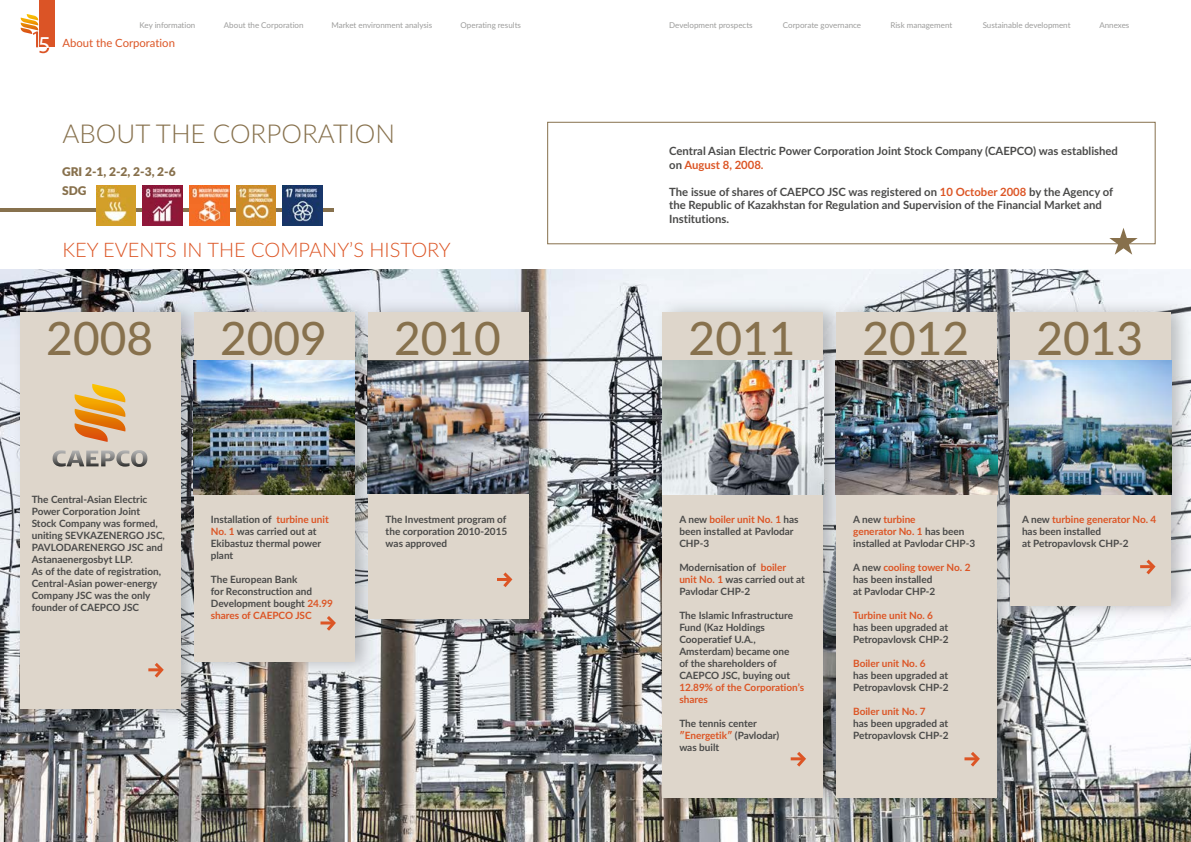
<style>
.page{position:relative;width:1191px;height:842px;background:#fff}
.page>*{position:absolute;margin:0;border:0;box-sizing:border-box;transform-origin:0 0}
.t1{font:500 46px "Lato";color:#87714d}
.t2{font:300 26px "Lato";color:#87714d}
.t3{font:300 20px "Lato";color:#dc5525}
.t4{font:900 12px/19.3px "Lato";color:#87704c}
.t5{font:700 11.3px/13.6px "Lato";color:#4a4a49}
.t6{font:11.3px "Lato";color:#dc5525}
.t7{font:700 10px/12px "Lato";color:#4a4a49}
.t8{font:700 10px/12px "Lato";color:#dc5525}
.t9{font:8px "Lato";color:#9d9d9c}
.s1{font-family:"Myriad Pro";font-size:24.4px;color:#fff}
.s2{color:#dc5525}
</style>
<div class="page">
<div style="left:39px;top:0;width:15px;height:47px;background:#db5426"></div>
<svg style="left:20px;top:14px;width:29px;height:39px"></svg>
<hr style="left:0;top:208px;width:333px;height:3px;background:#87714d">
<img style="left:96px;top:186px;width:40px;height:39px">
<img style="left:143px;top:186px;width:39px;height:39px">
<img style="left:189px;top:186px;width:40px;height:39px">
<img style="left:236px;top:186px;width:40px;height:39px">
<img style="left:283px;top:186px;width:39px;height:39px">
<img style="left:0;top:269px;width:1191px;height:573px">
<div style="left:13px;top:298px;width:191px;height:428px;background:#4a4a49;opacity:.35"></div>
<div style="left:20px;top:312px;width:160px;height:397px;background:#ded6cb"></div>
<div style="left:187px;top:298px;width:191px;height:380px;background:#4a4a49;opacity:.35"></div>
<div style="left:194px;top:312px;width:160px;height:350px;background:#ded6cb"></div>
<div style="left:361px;top:298px;width:191px;height:337px;background:#4a4a49;opacity:.35"></div>
<div style="left:368px;top:312px;width:160px;height:306px;background:#ded6cb"></div>
<svg style="left:151px;top:663px;width:13px;height:15px"></svg>
<hr style="left:148px;top:668px;width:14px;height:3px;background:#dc5525">
<svg style="left:324px;top:616px;width:12px;height:15px"></svg>
<hr style="left:320px;top:621px;width:14px;height:3px;background:#dc5525">
<svg style="left:497px;top:572px;width:16px;height:15px"></svg>
<img style="left:193px;top:361px;width:162px;height:133px">
<img style="left:367px;top:361px;width:161px;height:133px">
<div style="left:547px;top:122px;width:608px;height:122px;border:1px solid #87714d"></div>
<svg style="left:1109px;top:228px;width:28px;height:27px"></svg>
<div style="left:655px;top:298px;width:191px;height:516px;background:#4a4a49;opacity:.35"></div>
<div style="left:662px;top:312px;width:161px;height:486px;background:#ded6cb"></div>
<div style="left:829px;top:298px;width:191px;height:516px;background:#4a4a49;opacity:.35"></div>
<div style="left:836px;top:312px;width:160px;height:486px;background:#ded6cb"></div>
<div style="left:1003px;top:298px;width:188px;height:324px;background:#4a4a49;opacity:.35"></div>
<div style="left:1010px;top:312px;width:160px;height:293px;background:#ded6cb"></div>
<svg style="left:794px;top:752px;width:12px;height:15px"></svg>
<hr style="left:790px;top:757px;width:14px;height:3px;background:#dc5525">
<svg style="left:964px;top:752px;width:16px;height:15px"></svg>
<svg style="left:1140px;top:559px;width:16px;height:16px"></svg>
<img style="left:662px;top:361px;width:161px;height:133px">
<img style="left:836px;top:361px;width:161px;height:133px">
<img style="left:1009px;top:361px;width:162px;height:133px">
<svg style="left:53px;top:450px;width:94px;height:17px"></svg>
<svg style="left:74px;top:384px;width:52px;height:58px"></svg>
<p class="t9" style="left:140px;top:20px;width:57px">Key information</p>
<p class="t9" style="left:224px;top:20px;width:81px">About the Corporation</p>
<p class="t9" style="left:331px;top:20px;width:102px">Market environment analysis</p>
<p class="t9" style="left:460px;top:20px;width:62px">Operating results</p>
<p class="t9" style="left:669px;top:20px;width:85px">Development prospects</p>
<p class="t9" style="left:783px;top:20px;width:80px">Corporate governance</p>
<p class="t9" style="left:890px;top:20px;width:63px">Risk management</p>
<p class="t9" style="left:982px;top:20px;width:89px">Sustainable development</p>
<p class="t9" style="left:1099px;top:20px;width:32px">Annexes</p>
<p class="t6" style="left:38px;top:35px;width:138px"><span class="s1">5</span> About the Corporation</p>
<h2 class="t2" style="left:62px;top:115px;width:334px">ABOUT THE CORPORATION</h2>
<p class="t4" style="left:62px;top:162px;width:115px">GRI 2-1, 2-2, 2-3, 2-6<br>SDG</p>
<h3 class="t3" style="left:62px;top:236px;width:390px">KEY EVENTS IN THE COMPANY’S HISTORY</h3>
<h1 class="t1" style="left:46px;top:305px;width:108px">2008</h1>
<h1 class="t1" style="left:220px;top:305px;width:108px">2009</h1>
<h1 class="t1" style="left:394px;top:305px;width:108px">2010</h1>
<p class="t7" style="left:32px;top:493px;width:135px">The Central-Asian Electric<br>Power Corporation Joint<br>Stock Company was formed, uniting SEVKAZENERGO JSC,<br>PAVLODARENERGO JSC and<br>Astanaenergosbyt LLP.<br>As of the date of registration,<br>Central-Asian power-energy<br>Company JSC was the only founder of CAEPCO JSC</p>
<p class="t7" style="left:211px;top:513px;width:119px">Installation of <span class="s2">turbine unit<br>No. 1</span> was carried out at<br>Ekibastuz thermal power plant</p>
<p class="t7" style="left:211px;top:573px;width:124px">The European Bank<br>for Reconstruction and<br>Development bought <span class="s2">24.99 shares of CAEPCO JSC</span></p>
<p class="t7" style="left:386px;top:513px;width:123px;text-align:justify">The Investment program of the corporation 2010-2015 was approved</p>
<p class="t5" style="left:669px;top:144px;width:450px">Central Asian Electric Power Corporation Joint Stock Company (CAEPCO) was established on <span class="s2">August 8, 2008.</span></p>
<p class="t5" style="left:669px;top:184px;width:445px">The issue of shares of CAEPCO JSC was registered on <span class="s2">10 October 2008</span> by the Agency of the Republic of Kazakhstan for Regulation and Supervision of the Financial Market and<br>Institutions.</p>
<h1 class="t1" style="left:688px;top:305px;width:108px">2011</h1>
<h1 class="t1" style="left:862px;top:305px;width:108px">2012</h1>
<h1 class="t1" style="left:1036px;top:305px;width:108px">2013</h1>
<p class="t7" style="left:679px;top:513px;width:121px">A new <span class="s2">boiler unit No. 1</span> has been installed at Pavlodar<br>CHP-3</p>
<p class="t7" style="left:679px;top:561px;width:127px">Modernisation of <span class="s2">boiler unit No. 1</span> was carried out at<br>Pavlodar CHP-2</p>
<p class="t7" style="left:679px;top:609px;width:115px">The Islamic Infrastructure<br>Fund (Kaz Holdings<br>Cooperatief U.A.,<br>Amsterdam) became one of the shareholders of<br>CAEPCO JSC, buying out</p>
<p class="t8" style="left:679px;top:681px;width:126px">12.89% of the Corporation’s shares</p>
<p class="t7" style="left:679px;top:717px;width:101px">The tennis center <span class="s2">ʺEnergetikʺ</span> (Pavlodar) was built</p>
<p class="t7" style="left:853px;top:513px;width:124px">A new <span class="s2">turbine<br>generator No. 1</span> has been installed at Pavlodar CHP-3</p>
<p class="t7" style="left:853px;top:561px;width:119px">A new <span class="s2">cooling tower No. 2 </span>has been installed<br>at Pavlodar CHP-2</p>
<p class="t8" style="left:853px;top:609px;width:81px">Turbine unit No. 6</p>
<p class="t7" style="left:853px;top:621px;width:97px">has been upgraded at<br>Petropavlovsk CHP-2</p>
<p class="t8" style="left:853px;top:657px;width:74px">Boiler unit No. 6</p>
<p class="t7" style="left:853px;top:669px;width:97px">has been upgraded at<br>Petropavlovsk CHP-2</p>
<p class="t8" style="left:853px;top:705px;width:74px">Boiler unit No. 7</p>
<p class="t7" style="left:853px;top:717px;width:97px">has been upgraded at<br>Petropavlovsk CHP-2</p>
<p class="t7" style="left:1022px;top:513px;width:136px">A new <span class="s2">turbine generator No. 4 </span>has been installed<br>at Petropavlovsk CHP-2</p>
</div>
